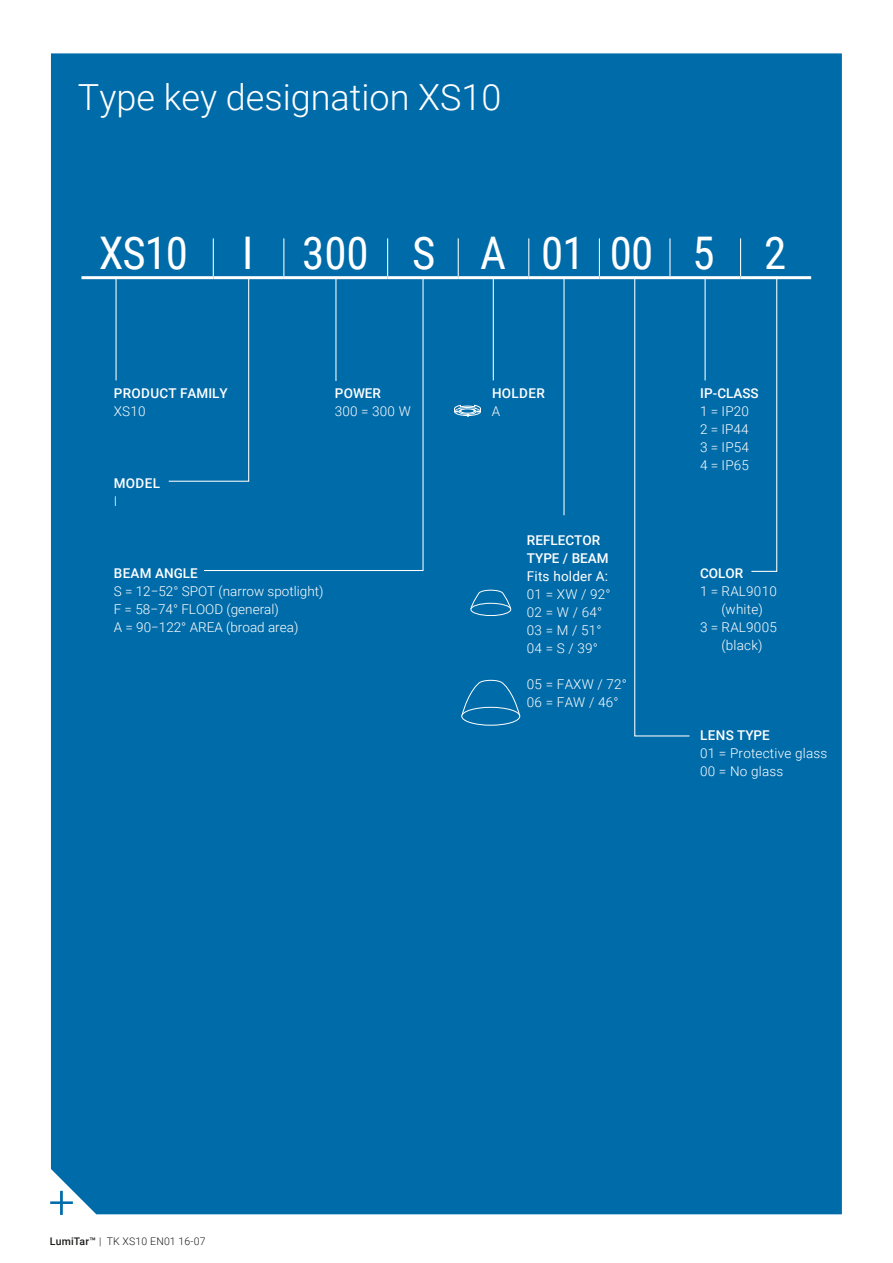
<style>
.page{position:relative;width:893px;height:1263px;background:#fff}
.page>*{position:absolute;margin:0;border:0;box-sizing:border-box;transform-origin:0 0}
.t1{font:45px "Roboto Condensed";letter-spacing:-.025em;color:#fff}
.t2{font:300 36px "Roboto";color:#fff}
.t3{font:300 13.5px/18px "Roboto";letter-spacing:.015em;color:#fff}
.t4{font:500 13.5px/18px "Roboto";color:#fff}
.t5{font:500 13.5px "Roboto";letter-spacing:.025em;color:#fff}
.t6{font:13.5px "Roboto";letter-spacing:.015em;color:#fff}
.t7{font:300 10.5px "Roboto";letter-spacing:.015em;color:#1d1d1b}
.s1{font-weight:500}
</style>
<div class="page">
<div style="left:51px;top:53px;width:791px;height:1161px;background:#006ba9"></div>
<svg style="left:50px;top:1191px;width:23px;height:24px"></svg>
<hr style="left:81px;top:276px;width:132px;height:3px;background:#fff">
<hr style="left:388px;top:276px;width:70px;height:3px;background:#fff">
<hr style="left:458px;top:276px;width:71px;height:3px;background:#fff">
<hr style="left:529px;top:276px;width:70px;height:3px;background:#fff">
<hr style="left:599px;top:276px;width:71px;height:3px;background:#fff">
<hr style="left:670px;top:276px;width:71px;height:3px;background:#fff">
<hr style="left:741px;top:276px;width:70px;height:3px;background:#fff">
<hr style="left:387px;top:238px;width:1px;height:38px;background:#fff">
<hr style="left:458px;top:238px;width:1px;height:38px;background:#fff">
<hr style="left:528px;top:238px;width:1px;height:38px;background:#fff">
<hr style="left:599px;top:238px;width:1px;height:38px;background:#fff">
<hr style="left:669px;top:238px;width:1px;height:38px;background:#fff">
<hr style="left:740px;top:238px;width:1px;height:38px;background:#fff">
<hr style="left:213px;top:238px;width:1px;height:38px;background:#fff">
<hr style="left:283px;top:238px;width:1px;height:38px;background:#fff">
<hr style="left:116px;top:277px;width:1px;height:103px;background:#fff">
<svg style="left:750px;top:276px;width:28px;height:296px"></svg>
<hr style="left:705px;top:277px;width:1px;height:103px;background:#fff">
<div style="left:634px;top:279px;width:57px;height:458px;background:#006ba9"></div>
<hr style="left:563px;top:277px;width:1px;height:238px;background:#fff">
<div style="left:203px;top:276px;width:221px;height:295px;background:#006ba9"></div>
<hr style="left:493px;top:278px;width:1px;height:102px;background:#fff">
<div style="left:168px;top:276px;width:82px;height:206px;background:#006ba9"></div>
<svg style="left:470px;top:590px;width:41px;height:20px"></svg>
<div style="left:471px;top:603px;width:40px;height:12px;background:#006ba9;border-radius:50%"></div>
<div style="left:471px;top:603px;width:40px;height:13px;border:1px solid #fff;border-radius:50%"></div>
<svg style="left:461px;top:680px;width:59px;height:34px"></svg>
<div style="left:462px;top:707px;width:58px;height:18px;background:#006ba9;border-radius:50%"></div>
<div style="left:461px;top:707px;width:59px;height:18px;border:1px solid #fff;border-radius:50%"></div>
<svg style="left:454px;top:405px;width:27px;height:11px"></svg>
<h2 class="t2" style="left:78px;top:72px;width:425px">Type key designation XS10</h2>
<h1 class="t1" style="left:99px;top:222px;width:689px">XS10 I 300 S A 0100 5 2</h1>
<p class="t5" style="left:114px;top:384px;width:115px">PRODUCT FAMILY</p>
<p class="t3" style="left:114px;top:402px;width:33px">XS10</p>
<p class="t4" style="left:114px;top:474px;width:48px">MODEL</p>
<p class="t3" style="left:114px;top:492px;width:5px">I</p>
<p class="t4" style="left:335px;top:384px;width:48px">POWER</p>
<p class="t3" style="left:335px;top:402px;width:78px">300 = 300 W</p>
<p class="t4" style="left:114px;top:564px;width:86px">BEAM ANGLE</p>
<p class="t3" style="left:114px;top:582px;width:211px">S = 12‒52° SPOT (narrow spotlight)<br>F = 58‒74° FLOOD (general)<br>A = 90‒122° AREA (broad area)</p>
<p class="t4" style="left:492px;top:384px;width:54px">HOLDER</p>
<p class="t3" style="left:492px;top:402px;width:10px">A</p>
<p class="t4" style="left:527px;top:530px;width:83px">REFLECTOR<br>TYPE / BEAM</p>
<p class="t6" style="left:527px;top:566px;width:83px">Fits holder A:</p>
<p class="t3" style="left:527px;top:584px;width:85px">01 = XW / 92°<br>02 = W / 64°<br>03 = M / 51°<br>04 = S / 39°</p>
<p class="t3" style="left:527px;top:674px;width:102px">05 = FAXW / 72°<br>06 = FAW / 46°</p>
<p class="t4" style="left:700px;top:384px;width:60px">IP-CLASS</p>
<p class="t3" style="left:700px;top:402px;width:50px;text-align:justify">1 = IP20<br>2 = IP44<br>3 = IP54<br>4 = IP65</p>
<p class="t4" style="left:700px;top:564px;width:45px">COLOR</p>
<p class="t3" style="left:700px;top:582px;width:78px;text-align:center">1 = RAL9010 (white)<br>3 = RAL9005 (black)</p>
<p class="t4" style="left:700px;top:726px;width:71px">LENS TYPE</p>
<p class="t3" style="left:700px;top:744px;width:129px">01 = Protective glass<br>00 = No glass</p>
<p class="t7" style="left:50px;top:1233px;width:157px"><span class="s1">LumiTar™</span> | TK XS10 EN01 16-07</p>
</div>
